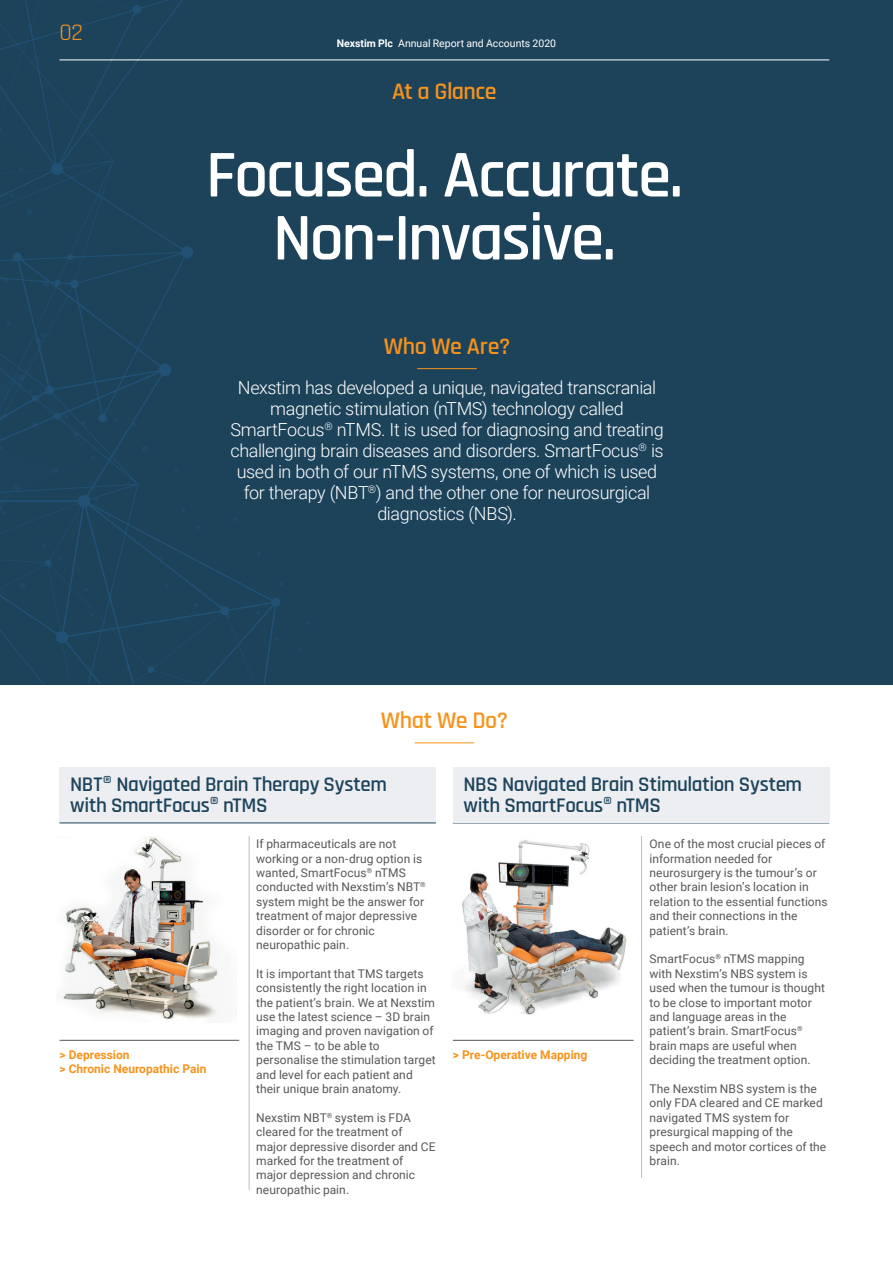
<style>
.page{position:relative;width:893px;height:1263px;background:#fff}
.page>*{position:absolute;margin:0;border:0;box-sizing:border-box;transform-origin:0 0}
.MainheadLevel1{font:600 67.5px/63px "Rajdhani";letter-spacing:-.03em;color:#fff;text-align:center}
.RunningHead{font:600 24px "Rajdhani";letter-spacing:-.02em;color:#f7931d}
.t1{font:24px "Rajdhani";color:#f7931d}
.AtAGlanceSubheadLeve{font:600 21px/21px "Rajdhani";letter-spacing:-.02em;color:#1d435b}
.IntroParagraphLevel1{font:300 18px/21px "Roboto";letter-spacing:-.02em;color:#fff;text-align:center}
.BodyText{font:12px/14.4px "Roboto";letter-spacing:.005em;color:#57585a}
.AtAGlanceImageBullet{font:700 12px "Roboto";color:#f7931d}
.t2{font:10.5px "Roboto";color:#fff}
.s1{font-weight:700}
</style>
<div class="page">
<div style="left:0;top:0;width:893px;height:685px;background:#1d435b"></div>
<hr style="left:60px;top:60px;width:769px;height:1px;background:#fff">
<svg style="left:0;top:0;width:285px;height:685px"></svg>
<img style="left:62px;top:836px;width:166px;height:183px">
<img style="left:462px;top:840px;width:165px;height:175px">
<hr style="left:417px;top:368px;width:60px;height:1px;background:#f7931d">
<hr style="left:415px;top:742px;width:59px;height:1px;background:#f7931d">
<div style="left:60px;top:767px;width:376px;height:55px;background:#edeef1"></div>
<hr style="left:60px;top:823px;width:376px;height:1px;background:#1d435b">
<hr style="left:60px;top:1040px;width:179px;height:1px;background:#57585a">
<hr style="left:453px;top:1040px;width:181px;height:1px;background:#57585a">
<hr style="left:641px;top:836px;width:1px;height:342px;background:#bcbdc0">
<hr style="left:249px;top:836px;width:1px;height:354px;background:#bcbdc0">
<hr style="left:453px;top:823px;width:376px;height:1px;background:#1d435b">
<div style="left:453px;top:767px;width:376px;height:55px;background:#edeef1"></div>
<h2 class="t1" style="left:60px;top:19px;width:25px">02</h2>
<p class="t2" style="left:337px;top:36px;width:221px"><span class="s1">Nexstim Plc</span> Annual Report and Accounts 2020</p>
<h2 class="RunningHead" style="left:392px;top:77px;width:106px">At a Glance</h2>
<h1 class="MainheadLevel1" style="left:206px;top:145px;width:479px">Focused. Accurate.<br>Non-Invasive.</h1>
<h2 class="RunningHead" style="left:384px;top:332px;width:128px">Who We Are?</h2>
<h2 class="IntroParagraphLevel1" style="left:230px;top:377px;width:435px">Nexstim has developed a unique, navigated transcranial magnetic stimulation (nTMS) technology called SmartFocus<sup>®</sup> nTMS. It is used for diagnosing and treating challenging brain diseases and disorders. SmartFocus<sup>®</sup> is used in both of our nTMS systems, one of which is used for therapy (NBT<sup>®</sup>) and the other one for neurosurgical diagnostics (NBS).</h2>
<h2 class="RunningHead" style="left:381px;top:706px;width:129px">What We Do?</h2>
<p class="AtAGlanceSubheadLeve" style="left:70px;top:774px;width:318px">NBT® Navigated Brain Therapy System with SmartFocus® nTMS</p>
<p class="AtAGlanceSubheadLeve" style="left:463px;top:774px;width:340px">NBS Navigated Brain Stimulation System with SmartFocus® nTMS</p>
<p class="BodyText" style="left:256px;top:836px;width:171px">If pharmaceuticals are not working or a non-drug option is wanted, SmartFocus<sup>®</sup> nTMS conducted with Nexstim’s NBT<sup>® </sup>system might be the answer for treatment of major depressive disorder or for chronic neuropathic pain.</p>
<p class="BodyText" style="left:256px;top:966px;width:181px">It is important that TMS targets consistently the right location in the patient’s brain. We at Nexstim use the latest science – 3D brain imaging and proven navigation of the TMS – to be able to personalise the stimulation target and level for each patient and their unique brain anatomy.</p>
<p class="BodyText" style="left:256px;top:1110px;width:181px">Nexstim NBT<sup>®</sup> system is FDA cleared for the treatment of major depressive disorder and CE marked for the treatment of major depression and chronic neuropathic pain.</p>
<p class="BodyText" style="left:649px;top:836px;width:180px">One of the most crucial pieces of information needed for neurosurgery is the tumour’s or other brain lesion’s location in relation to the essential functions and their connections in the patient’s brain.</p>
<p class="BodyText" style="left:649px;top:951px;width:177px">SmartFocus<sup>®</sup> nTMS mapping with Nexstim’s NBS system is used when the tumour is thought to be close to important motor and language areas in the patient’s brain. SmartFocus<sup>® </sup>brain maps are useful when deciding the treatment option.</p>
<p class="BodyText" style="left:649px;top:1081px;width:178px">The Nexstim NBS system is the only FDA cleared and CE marked navigated TMS system for presurgical mapping of the speech and motor cortices of the brain.</p>
<p class="AtAGlanceImageBullet" style="left:60px;top:1046px;width:72px">&gt; Depression</p>
<p class="AtAGlanceImageBullet" style="left:453px;top:1046px;width:136px">&gt; Pre-Operative Mapping</p>
<p class="AtAGlanceImageBullet" style="left:60px;top:1060px;width:148px">&gt; Chronic Neuropathic Pain</p>
</div>
